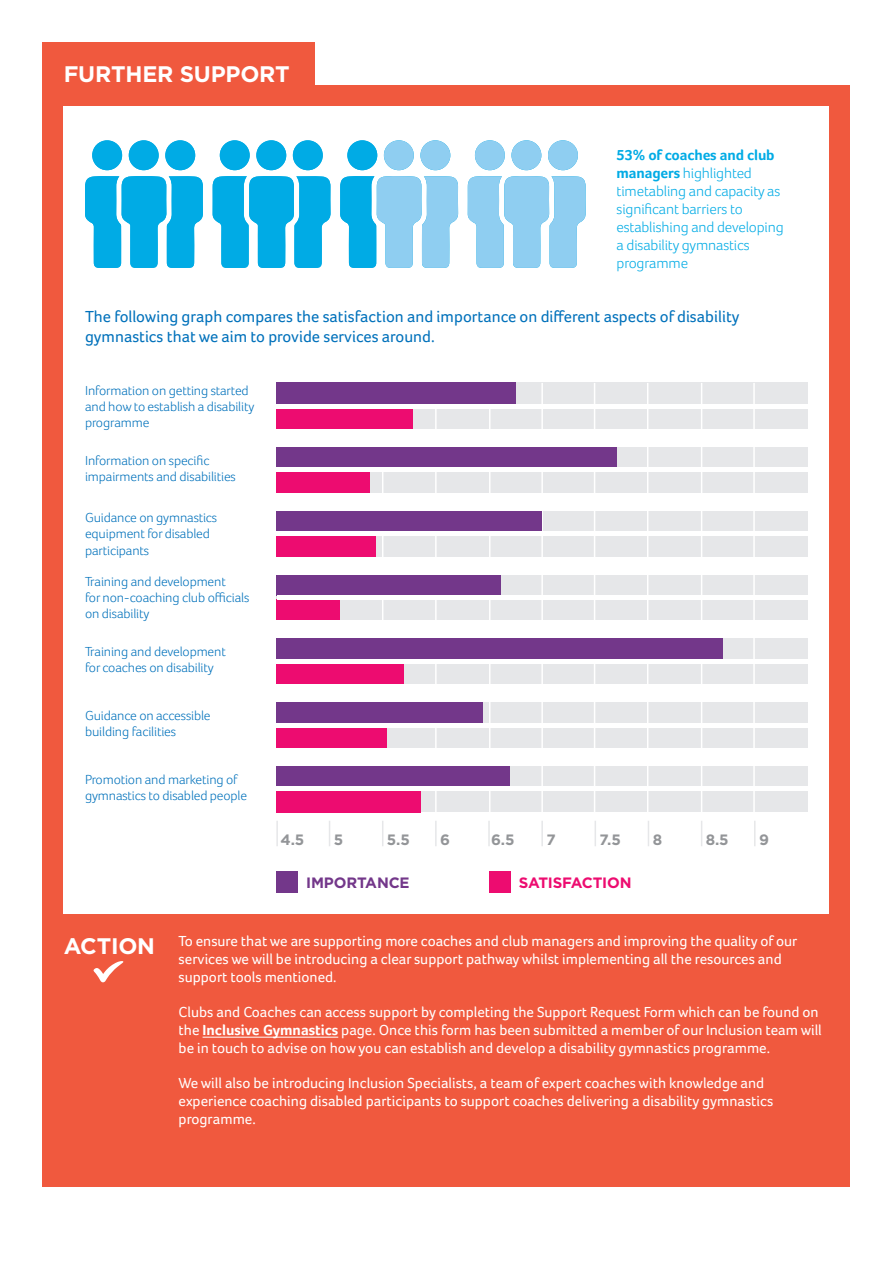
<style>
.page{position:relative;width:893px;height:1263px;background:#fff}
.page>*{position:absolute;margin:0;border:0;box-sizing:border-box;transform-origin:0 0}
.t1{font:700 22.5px "Gotham";letter-spacing:-.01em;color:#fff}
.t2{font:16.5px/19.8px "Foco";color:#0071bb}
.t3{font:15px/18px "Foco";color:#fff}
.t4{font:300 15px/18px "Foco";letter-spacing:-.01em;color:#00abe5}
.t5{font:700 15px "Gotham";color:#939598}
.t6{font:700 15px "Gotham";letter-spacing:-.01em;color:#ed0c70}
.t7{font:700 15px "Gotham";letter-spacing:-.01em;color:#73378a}
.t8{font:300 13.5px/16.2px "Foco";letter-spacing:-.01em;color:#0071bb}
.s1{font-weight:700}
</style>
<div class="page">
<div style="left:43px;top:85px;width:807px;height:1101px;background:#f0593e"></div>
<div style="left:64px;top:106px;width:765px;height:808px;background:#fff"></div>
<div style="left:43px;top:43px;width:272px;height:51px;background:#f0593e"></div>
<svg style="left:85px;top:140px;width:118px;height:128px"></svg>
<div style="left:129px;top:140px;width:30px;height:30px;background:#00abe5;border-radius:50%"></div>
<div style="left:165px;top:140px;width:30px;height:30px;background:#00abe5;border-radius:50%"></div>
<div style="left:92px;top:140px;width:30px;height:30px;background:#00abe5;border-radius:50%"></div>
<svg style="left:213px;top:140px;width:118px;height:128px"></svg>
<div style="left:256px;top:140px;width:30px;height:30px;background:#00abe5;border-radius:50%"></div>
<div style="left:293px;top:140px;width:30px;height:30px;background:#00abe5;border-radius:50%"></div>
<div style="left:220px;top:140px;width:30px;height:30px;background:#00abe5;border-radius:50%"></div>
<svg style="left:340px;top:140px;width:118px;height:128px"></svg>
<div style="left:384px;top:140px;width:30px;height:30px;background:#8fcef1;border-radius:50%"></div>
<div style="left:420px;top:140px;width:30px;height:30px;background:#8fcef1;border-radius:50%"></div>
<div style="left:347px;top:140px;width:30px;height:30px;background:#00abe5;border-radius:50%"></div>
<div style="left:276px;top:383px;width:532px;height:429px;background:#e6e7e9"></div>
<hr style="left:382px;top:383px;width:1px;height:429px;background:#fff">
<hr style="left:435px;top:383px;width:2px;height:429px;background:#fff">
<hr style="left:489px;top:383px;width:1px;height:429px;background:#fff">
<hr style="left:541px;top:383px;width:2px;height:429px;background:#fff">
<hr style="left:594px;top:383px;width:1px;height:429px;background:#fff">
<hr style="left:647px;top:383px;width:1px;height:429px;background:#fff">
<hr style="left:701px;top:383px;width:1px;height:429px;background:#fff">
<hr style="left:753px;top:383px;width:2px;height:429px;background:#fff">
<div style="left:276px;top:383px;width:240px;height:21px;background:#73378a"></div>
<div style="left:276px;top:408px;width:136px;height:21px;background:#ed0c70"></div>
<div style="left:276px;top:446px;width:341px;height:22px;background:#73378a"></div>
<div style="left:276px;top:472px;width:94px;height:21px;background:#ed0c70"></div>
<div style="left:276px;top:510px;width:266px;height:21px;background:#73378a"></div>
<div style="left:276px;top:536px;width:100px;height:21px;background:#ed0c70"></div>
<div style="left:276px;top:574px;width:225px;height:21px;background:#73378a"></div>
<div style="left:276px;top:600px;width:64px;height:21px;background:#ed0c70"></div>
<div style="left:276px;top:638px;width:447px;height:21px;background:#73378a"></div>
<div style="left:276px;top:663px;width:128px;height:22px;background:#ed0c70"></div>
<div style="left:276px;top:702px;width:207px;height:21px;background:#73378a"></div>
<div style="left:276px;top:727px;width:111px;height:21px;background:#ed0c70"></div>
<div style="left:276px;top:765px;width:234px;height:22px;background:#73378a"></div>
<div style="left:276px;top:791px;width:145px;height:21px;background:#ed0c70"></div>
<div style="left:276px;top:872px;width:22px;height:21px;background:#73378a"></div>
<div style="left:489px;top:872px;width:21px;height:21px;background:#ed0c70"></div>
<div style="left:276px;top:429px;width:532px;height:17px;background:#fff"></div>
<div style="left:276px;top:493px;width:532px;height:17px;background:#fff"></div>
<div style="left:276px;top:557px;width:532px;height:17px;background:#fff"></div>
<div style="left:276px;top:621px;width:532px;height:17px;background:#fff"></div>
<div style="left:276px;top:685px;width:532px;height:17px;background:#fff"></div>
<div style="left:276px;top:748px;width:532px;height:17px;background:#fff"></div>
<hr style="left:276px;top:404px;width:532px;height:4px;background:#fff">
<hr style="left:276px;top:468px;width:532px;height:4px;background:#fff">
<div style="left:276px;top:531px;width:532px;height:5px;background:#fff"></div>
<div style="left:277px;top:595px;width:532px;height:5px;background:#fff"></div>
<hr style="left:276px;top:659px;width:532px;height:4px;background:#fff">
<hr style="left:276px;top:723px;width:532px;height:4px;background:#fff">
<hr style="left:276px;top:787px;width:532px;height:4px;background:#fff">
<hr style="left:276px;top:821px;width:2px;height:25px;background:#e6e7e9">
<svg style="left:329px;top:821px;width:1px;height:25px"></svg>
<svg style="left:382px;top:821px;width:1px;height:25px"></svg>
<hr style="left:435px;top:821px;width:2px;height:25px;background:#e6e7e9">
<hr style="left:488px;top:821px;width:2px;height:25px;background:#e6e7e9">
<hr style="left:541px;top:821px;width:2px;height:25px;background:#e6e7e9">
<svg style="left:595px;top:821px;width:1px;height:25px"></svg>
<svg style="left:648px;top:821px;width:1px;height:25px"></svg>
<svg style="left:701px;top:821px;width:1px;height:25px"></svg>
<svg style="left:754px;top:821px;width:1px;height:25px"></svg>
<svg style="left:468px;top:140px;width:118px;height:128px"></svg>
<div style="left:511px;top:140px;width:30px;height:30px;background:#8fcef1;border-radius:50%"></div>
<div style="left:548px;top:140px;width:30px;height:30px;background:#8fcef1;border-radius:50%"></div>
<div style="left:475px;top:140px;width:30px;height:30px;background:#8fcef1;border-radius:50%"></div>
<hr style="left:203px;top:1037px;width:135px;height:1px;background:#fff">
<svg style="left:93px;top:961px;width:30px;height:21px"></svg>
<p class="t1" style="left:64px;top:59px;width:228px">FURTHER SUPPORT</p>
<p class="t4" style="left:617px;top:145px;width:169px"><span class="s1">53% of coaches and club managers</span> highlighted timetabling and capacity as significant barriers to establishing and developing a disability gymnastics programme</p>
<p class="t2" style="left:85px;top:307px;width:656px">The following graph compares the satisfaction and importance on different aspects of disability gymnastics that we aim to provide services around.</p>
<p class="t8" style="left:85px;top:382px;width:171px">Information on getting started and how to establish a disability programme</p>
<p class="t8" style="left:85px;top:452px;width:152px">Information on specific impairments and disabilities</p>
<p class="t8" style="left:85px;top:509px;width:134px">Guidance on gymnastics equipment for disabled participants</p>
<p class="t8" style="left:85px;top:573px;width:166px">Training and development<br>for non-coaching club officials on disability</p>
<p class="t8" style="left:85px;top:643px;width:142px">Training and development for coaches on disability</p>
<p class="t8" style="left:85px;top:707px;width:127px">Guidance on accessible building facilities</p>
<p class="t8" style="left:85px;top:771px;width:164px">Promotion and marketing of gymnastics to disabled people</p>
<p class="t5" style="left:281px;top:830px;width:25px">4.5</p>
<p class="t5" style="left:334px;top:830px;width:11px">5</p>
<p class="t5" style="left:387px;top:830px;width:24px">5.5</p>
<p class="t5" style="left:440px;top:830px;width:11px">6</p>
<p class="t5" style="left:491px;top:830px;width:25px">6.5</p>
<p class="t5" style="left:546px;top:830px;width:11px">7</p>
<p class="t5" style="left:600px;top:830px;width:23px">7.5</p>
<p class="t5" style="left:653px;top:830px;width:11px">8</p>
<p class="t5" style="left:706px;top:830px;width:24px">8.5</p>
<p class="t5" style="left:759px;top:830px;width:11px">9</p>
<p class="t7" style="left:306px;top:873px;width:105px">IMPORTANCE</p>
<p class="t6" style="left:519px;top:873px;width:114px">SATISFACTION</p>
<p class="t1" style="left:64px;top:931px;width:93px">ACTION</p>
<p class="t3" style="left:179px;top:932px;width:620px">To ensure that we are supporting more coaches and club managers and improving the quality of our services we will be introducing a clear support pathway whilst implementing all the resources and support tools mentioned.</p>
<p class="t3" style="left:179px;top:1003px;width:645px">Clubs and Coaches can access support by completing the Support Request Form which can be found on the <span class="s1">Inclusive Gymnastics</span> page. Once this form has been submitted a member of our Inclusion team will be in touch to advise on how you can establish and develop a disability gymnastics programme.</p>
<p class="t3" style="left:179px;top:1074px;width:596px">We will also be introducing Inclusion Specialists, a team of expert coaches with knowledge and experience coaching disabled participants to support coaches delivering a disability gymnastics programme.</p>
</div>
